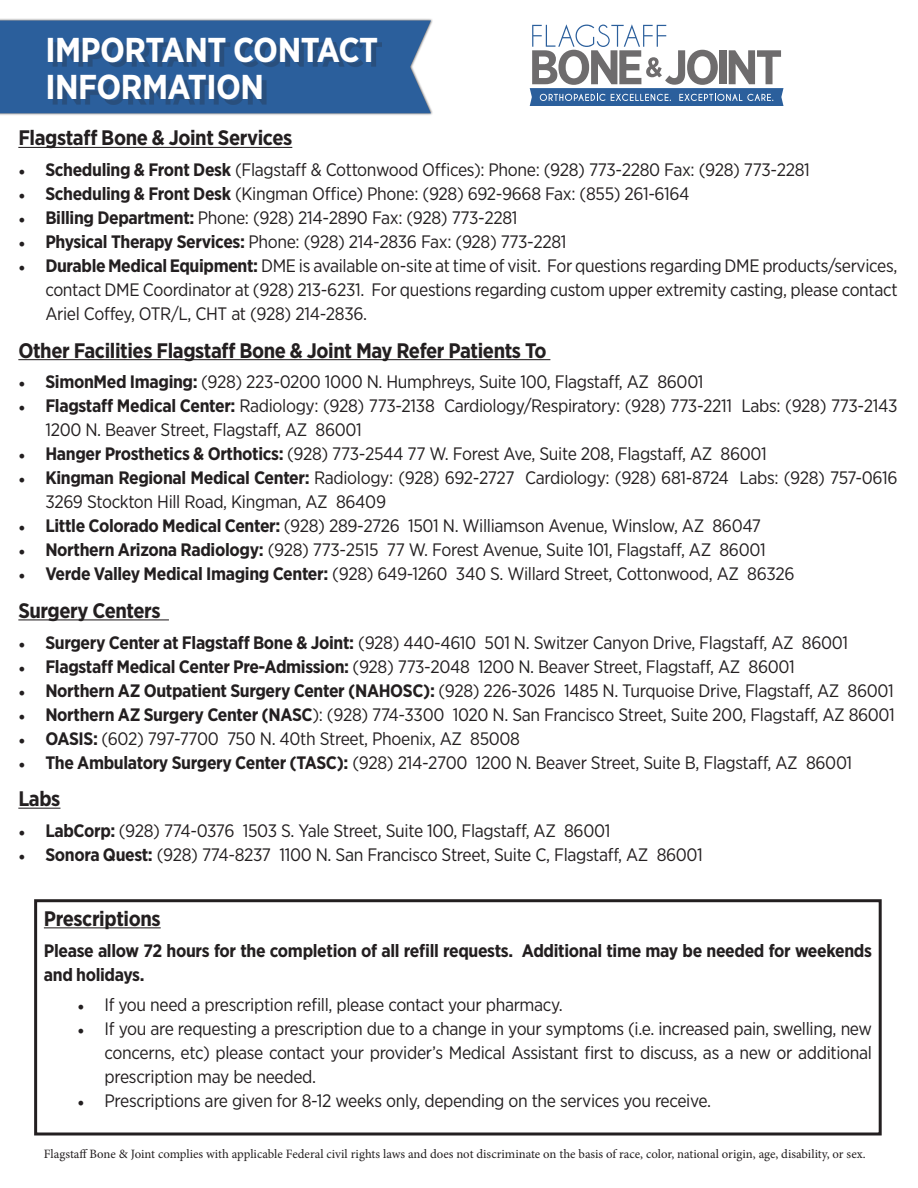
<style>
.page{position:relative;width:918px;height:1188px;background:#fff}
.page>*{position:absolute;margin:0;border:0;box-sizing:border-box;transform-origin:0 0}
.t1{font:700 34.5px/37.5px "Gotham Narrow";letter-spacing:-.015em;color:#fff}
.t2{font:700 21px "Gotham Narrow";letter-spacing:-.02em;color:#231f20}
.t3{font:18px/24px "Gotham Narrow";letter-spacing:-.02em;color:#231f20;text-align:justify}
.t4{font:700 18px/24px "Gotham Narrow";letter-spacing:-.02em;color:#231f20}
.t5{font:12.75px "Minion Pro";color:#231f20}
.s1{font-family:"Minion Pro"}
.s2{font-weight:700}
</style>
<div class="page">
<div style="left:0;top:18px;width:433px;height:98px;background:#231f20;opacity:.75"></div>
<div style="left:0;top:21px;width:431px;height:92px;background:#2b5f9c"></div>
<div style="left:53px;top:42px;width:329px;height:63px;background:#231f20;opacity:.25"></div>
<svg style="left:530px;top:24px;width:254px;height:82px"></svg>
<hr style="left:18px;top:147px;width:274px;height:1px;background:#231f20">
<hr style="left:18px;top:359px;width:532px;height:1px;background:#231f20">
<hr style="left:18px;top:619px;width:151px;height:1px;background:#231f20">
<hr style="left:18px;top:808px;width:43px;height:1px;background:#231f20">
<hr style="left:44px;top:927px;width:117px;height:1px;background:#231f20">
<div style="left:34px;top:899px;width:848px;height:237px;border:3px solid #231f20"></div>
<p class="t1" style="left:45px;top:31px;width:334px">IMPORTANT CONTACT<br>INFORMATION</p>
<p class="t2" style="left:18px;top:124px;width:275px">Flagstaff Bone &amp; Joint Services</p>
<p class="t3" style="left:18px;top:157px;width:793px"><span class="s1">•</span> <span class="s2">Scheduling &amp; Front Desk</span> (Flagstaff &amp; Cottonwood Offices): Phone: (928) 773-2280 Fax: (928) 773-2281</p>
<p class="t3" style="left:18px;top:181px;width:673px"><span class="s1">•</span> <span class="s2">Scheduling &amp; Front Desk</span> (Kingman Office) Phone: (928) 692-9668 Fax: (855) 261-6164</p>
<p class="t3" style="left:18px;top:205px;width:501px"><span class="s1">•</span> <span class="s2">Billing Department:</span> Phone: (928) 214-2890 Fax: (928) 773-2281</p>
<p class="t3" style="left:18px;top:229px;width:550px"><span class="s1">•</span> <span class="s2">Physical Therapy Services:</span> Phone: (928) 214-2836 Fax: (928) 773-2281</p>
<p class="t3" style="left:45px;top:253px;width:854px;text-indent:-27px"><span class="s1">•</span> <span class="s2">Durable Medical Equipment:</span> DME is available on-site at time of visit. For questions regarding DME products/services, contact DME Coordinator at (928) 213-6231. For questions regarding custom upper extremity casting, please contact Ariel Coffey, OTR/L, CHT at (928) 214-2836.</p>
<p class="t2" style="left:18px;top:337px;width:530px">Other Facilities Flagstaff Bone &amp; Joint May Refer Patients To</p>
<p class="t3" style="left:18px;top:370px;width:687px"><span class="s1">•</span> <span class="s2">SimonMed Imaging:</span> (928) 223-0200 1000 N. Humphreys, Suite 100, Flagstaff, AZ 86001</p>
<p class="t3" style="left:45px;top:394px;width:854px;text-indent:-27px"><span class="s1">•</span> <span class="s2">Flagstaff Medical Center:</span> Radiology: (928) 773-2138 Cardiology/Respiratory: (928) 773-2211 Labs: (928) 773-2143<br>1200 N. Beaver Street, Flagstaff, AZ 86001</p>
<p class="t3" style="left:18px;top:442px;width:750px"><span class="s1">•</span> <span class="s2">Hanger Prosthetics &amp; Orthotics:</span> (928) 773-2544 77 W. Forest Ave, Suite 208, Flagstaff, AZ 86001</p>
<p class="t3" style="left:45px;top:466px;width:854px;text-indent:-27px"><span class="s1">•</span> <span class="s2">Kingman Regional Medical Center:</span> Radiology: (928) 692-2727 Cardiology: (928) 681-8724 Labs: (928) 757-0616<br>3269 Stockton Hill Road, Kingman, AZ 86409</p>
<p class="t3" style="left:18px;top:514px;width:744px"><span class="s1">•</span> <span class="s2">Little Colorado Medical Center:</span> (928) 289-2726 1501 N. Williamson Avenue, Winslow, AZ 86047</p>
<p class="t3" style="left:18px;top:538px;width:749px"><span class="s1">•</span> <span class="s2">Northern Arizona Radiology:</span> (928) 773-2515 77 W. Forest Avenue, Suite 101, Flagstaff, AZ 86001</p>
<p class="t3" style="left:18px;top:562px;width:778px"><span class="s1">•</span> <span class="s2">Verde Valley Medical Imaging Center:</span> (928) 649-1260 340 S. Willard Street, Cottonwood, AZ 86326</p>
<p class="t2" style="left:18px;top:597px;width:144px">Surgery Centers</p>
<p class="t3" style="left:18px;top:630px;width:831px"><span class="s1">•</span> <span class="s2">Surgery Center at Flagstaff Bone &amp; Joint:</span> (928) 440-4610 501 N. Switzer Canyon Drive, Flagstaff, AZ 86001</p>
<p class="t3" style="left:18px;top:654px;width:778px"><span class="s1">•</span> <span class="s2">Flagstaff Medical Center Pre-Admission:</span> (928) 773-2048 1200 N. Beaver Street, Flagstaff, AZ 86001</p>
<p class="t3" style="left:18px;top:678px;width:877px"><span class="s1">•</span> <span class="s2">Northern AZ Outpatient Surgery Center (NAHOSC):</span> (928) 226-3026 1485 N. Turquoise Drive, Flagstaff, AZ 86001</p>
<p class="t3" style="left:18px;top:702px;width:878px"><span class="s1">•</span> <span class="s2">Northern AZ Surgery Center (NASC</span>): (928) 774-3300 1020 N. San Francisco Street, Suite 200, Flagstaff, AZ 86001</p>
<p class="t3" style="left:18px;top:726px;width:503px"><span class="s1">•</span> <span class="s2">OASIS:</span> (602) 797-7700 750 N. 40th Street, Phoenix, AZ 85008</p>
<p class="t3" style="left:18px;top:750px;width:835px"><span class="s1">•</span> <span class="s2">The Ambulatory Surgery Center (TASC):</span> (928) 214-2700 1200 N. Beaver Street, Suite B, Flagstaff, AZ 86001</p>
<p class="t2" style="left:18px;top:785px;width:44px">Labs</p>
<p class="t3" style="left:18px;top:818px;width:594px"><span class="s1">•</span> <span class="s2">LabCorp:</span> (928) 774-0376 1503 S. Yale Street, Suite 100, Flagstaff, AZ 86001</p>
<p class="t3" style="left:18px;top:842px;width:686px"><span class="s1">•</span> <span class="s2">Sonora Quest:</span> (928) 774-8237 1100 N. San Francisco Street, Suite C, Flagstaff, AZ 86001</p>
<p class="t2" style="left:44px;top:905px;width:118px">Prescriptions</p>
<p class="t4" style="left:44px;top:938px;width:830px">Please allow 72 hours for the completion of all refill requests. Additional time may be needed for weekends and holidays.</p>
<p class="t3" style="left:78px;top:993px;width:487px"><span class="s1">•</span> If you need a prescription refill, please contact your pharmacy.</p>
<p class="t3" style="left:105px;top:1017px;width:769px;text-indent:-27px"><span class="s1">•</span> If you are requesting a prescription due to a change in your symptoms (i.e. increased pain, swelling, new concerns, etc) please contact your provider’s Medical Assistant first to discuss, as a new or additional prescription may be needed.</p>
<p class="t3" style="left:78px;top:1089px;width:635px"><span class="s1">•</span> Prescriptions are given for 8-12 weeks only, depending on the services you receive.</p>
<p class="t5" style="left:44px;top:1146px;width:823px">Flagstaff Bone &amp; Joint complies with applicable Federal civil rights laws and does not discriminate on the basis of race, color, national origin, age, disability, or sex.</p>
</div>
